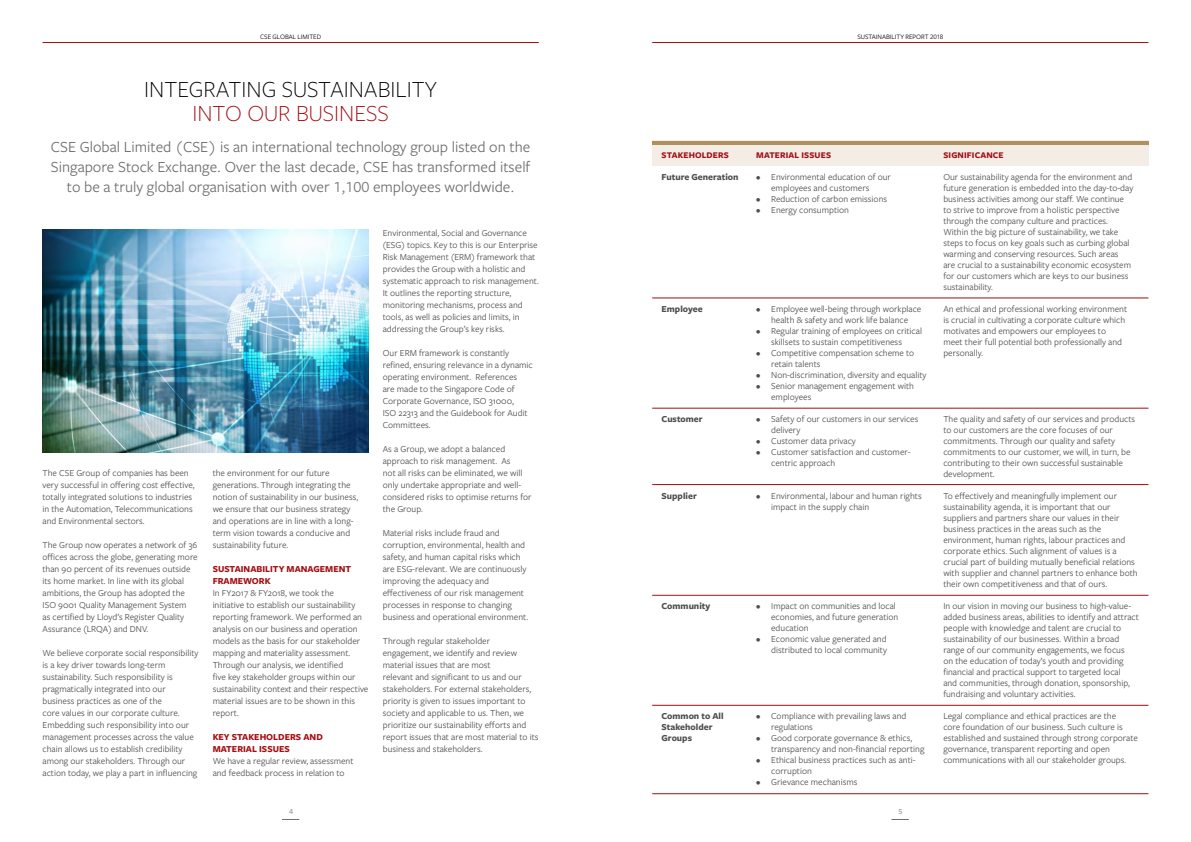
<style>
.page{position:relative;width:1191px;height:842px;background:#fff}
.page>*{position:absolute;margin:0;border:0;box-sizing:border-box;transform-origin:0 0}
.t1{font:300 24px "Freight Sans Pro";color:#000}
.t2{font:300 24px "Freight Sans Pro";color:#a30d11}
.t3{font:16px/20px "Freight Sans Pro";color:#6d6e71;text-align:center}
.t4{font:9.5px/12px "Freight Sans Pro";color:#4d4d4f}
.t5{font:700 9.5px/11px "Freight Sans Pro";color:#4d4d4f}
.t6{font:700 9.5px/12px "Freight Sans Pro";color:#a30d11}
.t7{font:700 9px "Freight Sans Pro";letter-spacing:.015em;color:#a30d11}
.t8{font:8px "Freight Sans Pro";color:#6d6e71}
.t9{font:7px "Freight Sans Pro";color:#000}
</style>
<div class="page">
<hr style="left:43px;top:42px;width:496px;height:1px;background:#a30d11">
<hr style="left:652px;top:42px;width:496px;height:1px;background:#a30d11">
<svg style="left:282px;top:819px;width:17px;height:1px"></svg>
<svg style="left:891px;top:819px;width:17px;height:1px"></svg>
<img style="left:43px;top:229px;width:326px;height:223px">
<div style="left:652px;top:141px;width:496px;height:25px;background:#f3ede6"></div>
<hr style="left:652px;top:141px;width:496px;height:3px;background:#b0905f">
<hr style="left:652px;top:297px;width:496px;height:1px;background:#a30d11">
<hr style="left:652px;top:408px;width:496px;height:1px;background:#a30d11">
<hr style="left:652px;top:484px;width:496px;height:1px;background:#a30d11">
<hr style="left:652px;top:595px;width:496px;height:1px;background:#a30d11">
<hr style="left:652px;top:705px;width:496px;height:1px;background:#a30d11">
<hr style="left:652px;top:793px;width:496px;height:1px;background:#a30d11">
<p class="t9" style="left:260px;top:32px;width:62px">CSE GLOBAL LIMITED</p>
<p class="t9" style="left:857px;top:32px;width:87px">SUSTAINABILITY REPORT 2018</p>
<h1 class="t1" style="left:144px;top:73px;width:294px">INTEGRATING SUSTAINABILITY</h1>
<h1 class="t2" style="left:192px;top:97px;width:198px">INTO OUR BUSINESS</h1>
<h2 class="t3" style="left:51px;top:136px;width:481px">CSE Global Limited (CSE) is an international technology group listed on the<br>Singapore Stock Exchange. Over the last decade, CSE has transformed itself to be a truly global organisation with over 1,100 employees worldwide.</h2>
<p class="t4" style="left:43px;top:466px;width:154px">The CSE Group of companies has been very successful in offering cost effective, totally integrated solutions to industries in the Automation, Telecommunications and Environmental sectors.</p>
<p class="t4" style="left:43px;top:538px;width:157px">The Group now operates a network of 36 offices across the globe, generating more than 90 percent of its revenues outside its home market. In line with its global ambitions, the Group has adopted the ISO 9001 Quality Management System<br>as certified by Lloyd’s Register Quality Assurance (LRQA) and DNV.</p>
<p class="t4" style="left:43px;top:646px;width:157px">We believe corporate social responsibility is a key driver towards long-term sustainability. Such responsibility is pragmatically integrated into our business practices as one of the<br>core values in our corporate culture.<br>Embedding such responsibility into our management processes across the value chain allows us to establish credibility among our stakeholders. Through our action today, we play a part in influencing</p>
<p class="t4" style="left:213px;top:467px;width:147px">the environment for our future generations. Through integrating the notion of sustainability in our business, we ensure that our business strategy and operations are in line with a long&shy;term vision towards a conducive and sustainability future.</p>
<p class="t6" style="left:213px;top:563px;width:140px">SUSTAINABILITY MANAGEMENT<br>FRAMEWORK</p>
<p class="t4" style="left:213px;top:587px;width:157px">In FY2017 &amp; FY2018, we took the<br>initiative to establish our sustainability reporting framework. We performed an analysis on our business and operation models as the basis for our stakeholder mapping and materiality assessment.<br>Through our analysis, we identified<br>five key stakeholder groups within our sustainability context and their respective material issues are to be shown in this report.</p>
<p class="t6" style="left:213px;top:731px;width:112px">KEY STAKEHOLDERS AND<br>MATERIAL ISSUES</p>
<p class="t4" style="left:213px;top:755px;width:142px">We have a regular review, assessment and feedback process in relation to</p>
<p class="t4" style="left:383px;top:226px;width:157px">Environmental, Social and Governance (ESG) topics. Key to this is our Enterprise Risk Management (ERM) framework that provides the Group with a holistic and systematic approach to risk management.<br>It outlines the reporting structure, monitoring mechanisms, process and tools, as well as policies and limits, in addressing the Group’s key risks.</p>
<p class="t4" style="left:383px;top:346px;width:151px">Our ERM framework is constantly refined, ensuring relevance in a dynamic operating environment. References<br>are made to the Singapore Code of<br>Corporate Governance, ISO 31000,<br>ISO 22313 and the Guidebook for Audit<br>Committees.</p>
<p class="t4" style="left:383px;top:442px;width:150px">As a Group, we adopt a balanced approach to risk management. As<br>not all risks can be eliminated, we will only undertake appropriate and well&shy;considered risks to optimise returns for the Group.</p>
<p class="t4" style="left:383px;top:526px;width:147px">Material risks include fraud and corruption, environmental, health and safety, and human capital risks which are ESG-relevant. We are continuously improving the adequacy and effectiveness of our risk management processes in response to changing business and operational environment.</p>
<p class="t4" style="left:383px;top:634px;width:157px">Through regular stakeholder engagement, we identify and review material issues that are most<br>relevant and significant to us and our stakeholders. For external stakeholders, priority is given to issues important to society and applicable to us. Then, we prioritize our sustainability efforts and report issues that are most material to its business and stakeholders.</p>
<p class="t7" style="left:661px;top:149px;width:69px">STAKEHOLDERS</p>
<p class="t5" style="left:661px;top:171px;width:78px">Future Generation</p>
<p class="t7" style="left:756px;top:149px;width:76px">MATERIAL ISSUES</p>
<p class="t4" style="left:771px;top:171px;width:121px;line-height:11px;text-indent:-15px">• Environmental education of our employees and customers</p>
<p class="t4" style="left:756px;top:193px;width:132px">• Reduction of carbon emissions</p>
<p class="t4" style="left:756px;top:204px;width:94px">• Energy consumption</p>
<p class="t5" style="left:661px;top:303px;width:43px">Employee</p>
<p class="t5" style="left:661px;top:413px;width:43px">Customer</p>
<p class="t5" style="left:661px;top:490px;width:37px">Supplier</p>
<p class="t4" style="left:756px;top:303px;width:167px;line-height:11px;text-align:center">• Employee well-being through workplace health &amp; safety and work life balance</p>
<p class="t4" style="left:756px;top:325px;width:167px;line-height:11px;text-align:center">• Regular training of employees on critical skillsets to sustain competitiveness</p>
<p class="t4" style="left:771px;top:347px;width:145px;line-height:11px;text-indent:-15px">• Competitive compensation scheme to retain talents</p>
<p class="t4" style="left:756px;top:369px;width:172px">• Non-discrimination, diversity and equality</p>
<p class="t4" style="left:771px;top:380px;width:144px;line-height:11px;text-indent:-15px">• Senior management engagement with employees</p>
<p class="t4" style="left:771px;top:413px;width:149px;line-height:11px;text-indent:-15px">• Safety of our customers in our services delivery</p>
<p class="t4" style="left:756px;top:435px;width:101px">• Customer data privacy</p>
<p class="t4" style="left:771px;top:446px;width:141px;line-height:11px;text-indent:-15px">• Customer satisfaction and customer&shy;centric approach</p>
<p class="t4" style="left:771px;top:490px;width:152px;line-height:11px;text-indent:-15px">• Environmental, labour and human rights impact in the supply chain</p>
<p class="t5" style="left:661px;top:600px;width:50px">Community</p>
<p class="t5" style="left:661px;top:710px;width:64px">Common to All<br>Stakeholder<br>Groups</p>
<p class="t4" style="left:771px;top:600px;width:129px;line-height:11px;text-indent:-15px">• Impact on communities and local economies, and future generation education</p>
<p class="t4" style="left:756px;top:633px;width:132px;line-height:11px;text-align:right">• Economic value generated and distributed to local community</p>
<p class="t4" style="left:771px;top:710px;width:137px;line-height:11px;text-indent:-15px">• Compliance with prevailing laws and regulations</p>
<p class="t4" style="left:771px;top:732px;width:155px;line-height:11px;text-indent:-15px">• Good corporate governance &amp; ethics, transparency and non-financial reporting</p>
<p class="t4" style="left:771px;top:754px;width:146px;line-height:11px;text-indent:-15px">• Ethical business practices such as anti&shy;corruption</p>
<p class="t4" style="left:756px;top:776px;width:103px">• Grievance mechanisms</p>
<p class="t8" style="left:289px;top:806px;width:5px">4</p>
<p class="t8" style="left:898px;top:806px;width:5px">5</p>
<p class="t7" style="left:943px;top:149px;width:62px">SIGNIFICANCE</p>
<p class="t4" style="left:943px;top:171px;width:191px;line-height:11px">Our sustainability agenda for the environment and future generation is embedded into the day-to-day business activities among our staff. We continue to strive to improve from a holistic perspective through the company culture and practices.<br>Within the big picture of sustainability, we take steps to focus on key goals such as curbing global warming and conserving resources. Such areas<br>are crucial to a sustainability economic ecosystem for our customers which are keys to our business sustainability.</p>
<p class="t4" style="left:943px;top:303px;width:185px;line-height:11px">An ethical and professional working environment is crucial in cultivating a corporate culture which motivates and empowers our employees to meet their full potential both professionally and personally.</p>
<p class="t4" style="left:943px;top:413px;width:193px;line-height:11px">The quality and safety of our services and products to our customers are the core focuses of our commitments. Through our quality and safety commitments to our customer, we will, in turn, be contributing to their own successful sustainable development.</p>
<p class="t4" style="left:943px;top:490px;width:196px;line-height:11px">To effectively and meaningfully implement our sustainability agenda, it is important that our suppliers and partners share our values in their business practices in the areas such as the environment, human rights, labour practices and corporate ethics. Such alignment of values is a crucial part of building mutually beneficial relations with supplier and channel partners to enhance both their own competitiveness and that of ours.</p>
<p class="t4" style="left:943px;top:600px;width:197px;line-height:11px">In our vision in moving our business to high-value&shy;added business areas, abilities to identify and attract people with knowledge and talent are crucial to sustainability of our businesses. Within a broad range of our community engagements, we focus<br>on the education of today’s youth and providing financial and practical support to targeted local<br>and communities, through donation, sponsorship, fundraising and voluntary activities.</p>
<p class="t4" style="left:943px;top:710px;width:196px;line-height:11px">Legal compliance and ethical practices are the<br>core foundation of our business. Such culture is established and sustained through strong corporate governance, transparent reporting and open communications with all our stakeholder groups.</p>
</div>
